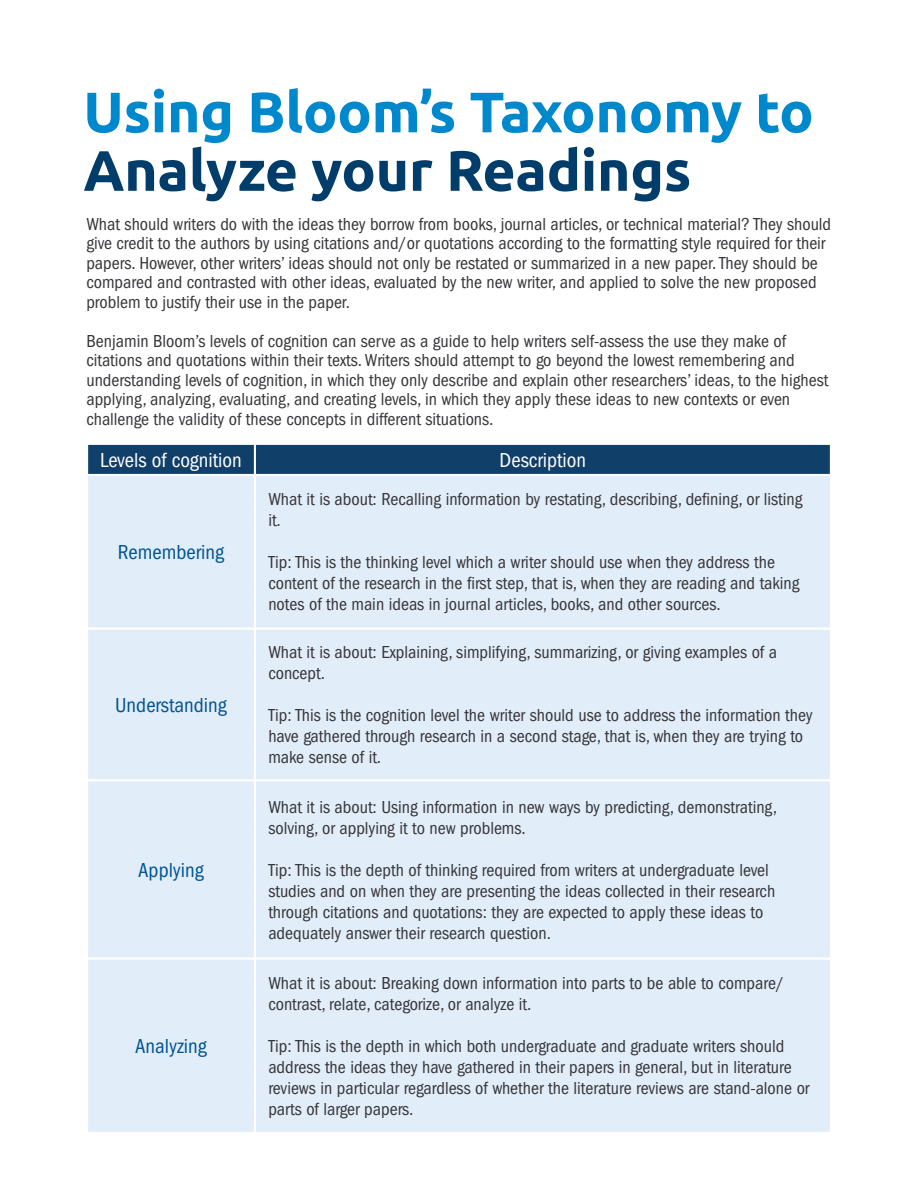
<style>
.page{position:relative;width:918px;height:1188px;background:#fff}
.page>*{position:absolute;margin:0;border:0;box-sizing:border-box;transform-origin:0 0}
.t1{font:700 57px "Ubuntu";letter-spacing:-.005em;color:#0088cd}
.t2{font:700 57px "Ubuntu";letter-spacing:-.005em;color:#003d6a}
.t3{font:condensed 21px "ITC Franklin Gothic Std";color:#005495}
.t4{font:condensed 21px "ITC Franklin Gothic Std";color:#fff}
.t5{font:condensed 18px/21px "ITC Franklin Gothic Std";color:#363539}
</style>
<div class="page">
<div style="left:88px;top:476px;width:742px;height:656px;background:#e1edf8"></div>
<svg style="left:87px;top:444px;width:744px;height:30px;background:#19466f"></svg>
<hr style="left:254px;top:476px;width:1px;height:152px;background:#fff">
<hr style="left:255px;top:476px;width:1px;height:152px;background:#fff">
<hr style="left:87px;top:628px;width:168px;height:1px;background:#fff">
<hr style="left:87px;top:629px;width:168px;height:1px;background:#fff">
<hr style="left:255px;top:628px;width:576px;height:1px;background:#fff">
<hr style="left:255px;top:629px;width:576px;height:1px;background:#fff">
<hr style="left:254px;top:629px;width:1px;height:151px;background:#fff">
<hr style="left:255px;top:629px;width:1px;height:151px;background:#fff">
<hr style="left:87px;top:780px;width:168px;height:1px;background:#fff">
<hr style="left:87px;top:781px;width:168px;height:1px;background:#fff">
<hr style="left:255px;top:780px;width:576px;height:1px;background:#fff">
<hr style="left:255px;top:781px;width:576px;height:1px;background:#fff">
<hr style="left:254px;top:781px;width:1px;height:177px;background:#fff">
<hr style="left:255px;top:781px;width:1px;height:177px;background:#fff">
<hr style="left:87px;top:958px;width:168px;height:1px;background:#fff">
<hr style="left:87px;top:959px;width:168px;height:1px;background:#fff">
<hr style="left:255px;top:958px;width:576px;height:1px;background:#fff">
<hr style="left:255px;top:959px;width:576px;height:1px;background:#fff">
<hr style="left:254px;top:959px;width:1px;height:173px;background:#fff">
<hr style="left:255px;top:959px;width:1px;height:173px;background:#fff">
<h1 class="t1" style="left:83px;top:77px;width:732px">Using Bloom’s Taxonomy to</h1>
<h1 class="t2" style="left:83px;top:136px;width:610px">Analyze your Readings</h1>
<p class="t5" style="left:86px;top:214px;width:746px;line-height:19.5px">What should writers do with the ideas they borrow from books, journal articles, or technical material? They should give credit to the authors by using citations and/or quotations according to the formatting style required for their papers. However, other writers’ ideas should not only be restated or summarized in a new paper. They should be compared and contrasted with other ideas, evaluated by the new writer, and applied to solve the new proposed problem to justify their use in the paper.</p>
<p class="t5" style="left:86px;top:331px;width:743px;line-height:19.5px">Benjamin Bloom’s levels of cognition can serve as a guide to help writers self-assess the use they make of citations and quotations within their texts. Writers should attempt to go beyond the lowest remembering and understanding levels of cognition, in which they only describe and explain other researchers’ ideas, to the highest applying, analyzing, evaluating, and creating levels, in which they apply these ideas to new contexts or even challenge the validity of these concepts in different situations.</p>
<p class="t4" style="left:100px;top:448px;width:143px">Levels of cognition</p>
<p class="t4" style="left:500px;top:448px;width:88px">Description</p>
<p class="t3" style="left:118px;top:540px;width:108px">Remembering</p>
<p class="t3" style="left:115px;top:693px;width:113px">Understanding</p>
<p class="t3" style="left:138px;top:858px;width:67px">Applying</p>
<p class="t3" style="left:135px;top:1034px;width:73px">Analyzing</p>
<p class="t5" style="left:268px;top:489px;width:536px">What it is about: Recalling information by restating, describing, defining, or listing it.</p>
<p class="t5" style="left:268px;top:552px;width:533px">Tip: This is the thinking level which a writer should use when they address the content of the research in the first step, that is, when they are reading and taking notes of the main ideas in journal articles, books, and other sources.</p>
<p class="t5" style="left:268px;top:642px;width:510px">What it is about: Explaining, simplifying, summarizing, or giving examples of a concept.</p>
<p class="t5" style="left:268px;top:705px;width:546px">Tip: This is the cognition level the writer should use to address the information they have gathered through research in a second stage, that is, when they are trying to make sense of it.</p>
<p class="t5" style="left:268px;top:796px;width:510px">What it is about: Using information in new ways by predicting, demonstrating, solving, or applying it to new problems.</p>
<p class="t5" style="left:268px;top:859px;width:508px">Tip: This is the depth of thinking required from writers at undergraduate level studies and on when they are presenting the ideas collected in their research through citations and quotations: they are expected to apply these ideas to adequately answer their research question.</p>
<p class="t5" style="left:268px;top:973px;width:517px">What it is about: Breaking down information into parts to be able to compare/ contrast, relate, categorize, or analyze it.</p>
<p class="t5" style="left:268px;top:1036px;width:543px">Tip: This is the depth in which both undergraduate and graduate writers should address the ideas they have gathered in their papers in general, but in literature reviews in particular regardless of whether the literature reviews are stand-alone or parts of larger papers.</p>
</div>
